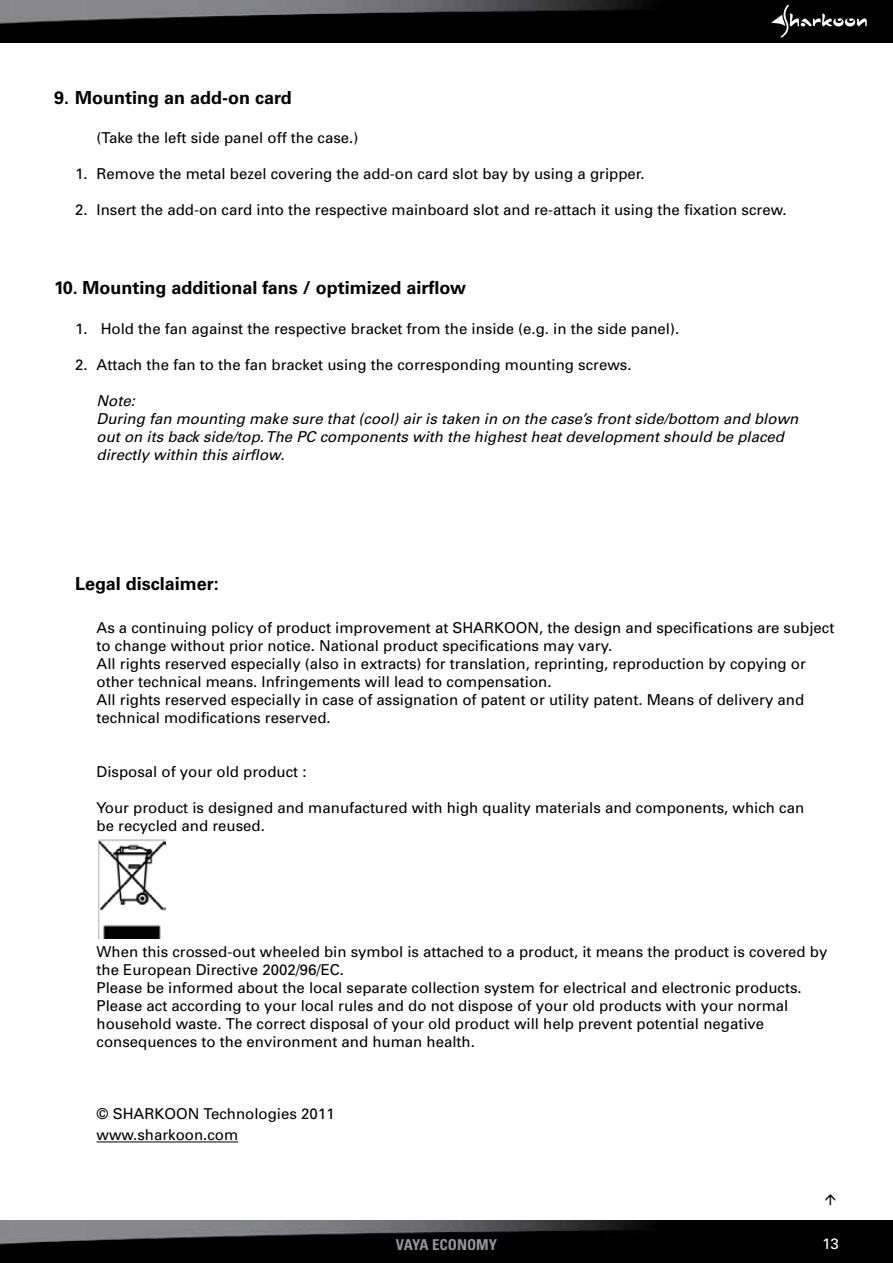
<style>
.page{position:relative;width:893px;height:1263px;background:#fff}
.page>*{position:absolute;margin:0;border:0;box-sizing:border-box;transform-origin:0 0}
.t1{font:700 18px "Univers";color:#000}
.t2{font:15px/18px "Univers";color:#000}
.t3{font:italic 15px/18px "Univers";color:#000}
.t4{font:700 condensed 15px "Univers";color:#939598}
.t5{font:15px "Univers";color:#fff}
</style>
<div class="page">
<img style="left:0;top:1221px;width:893px;height:42px">
<img style="left:0;top:0;width:893px;height:42px">
<svg style="left:771px;top:5px;width:96px;height:33px;background:#262626"></svg>
<hr style="left:97px;top:1141px;width:141px;height:1px;background:#000">
<img style="left:99px;top:840px;width:66px;height:99px">
<p class="t1" style="left:54px;top:87px;width:239px">9. Mounting an add-on card</p>
<p class="t2" style="left:97px;top:129px;width:263px">(Take the left side panel off the case.)</p>
<p class="t2" style="left:75px;top:165px;width:571px">1. Remove the metal bezel covering the add-on card slot bay by using a gripper.</p>
<p class="t2" style="left:75px;top:201px;width:713px">2. Insert the add-on card into the respective mainboard slot and re-attach it using the fixation screw.</p>
<p class="t1" style="left:54px;top:277px;width:414px">10. Mounting additional fans / optimized airflow</p>
<p class="t2" style="left:75px;top:320px;width:605px">1. Hold the fan against the respective bracket from the inside (e.g. in the side panel).</p>
<p class="t2" style="left:75px;top:356px;width:558px">2. Attach the fan to the fan bracket using the corresponding mounting screws.</p>
<p class="t3" style="left:97px;top:392px;width:703px">Note:<br>During fan mounting make sure that (cool) air is taken in on the case’s front side/bottom and blown out on its back side/top. The PC components with the highest heat development should be placed directly within this airflow.</p>
<p class="t1" style="left:75px;top:573px;width:145px">Legal disclaimer:</p>
<p class="t2" style="left:97px;top:619px;width:739px">As a continuing policy of product improvement at SHARKOON, the design and specifications are subject to change without prior notice. National product specifications may vary.<br>All rights reserved especially (also in extracts) for translation, reprinting, reproduction by copying or other technical means. Infringements will lead to compensation.<br>All rights reserved especially in case of assignation of patent or utility patent. Means of delivery and technical modifications reserved.</p>
<p class="t2" style="left:97px;top:763px;width:212px">Disposal of your old product :</p>
<p class="t2" style="left:97px;top:799px;width:709px">Your product is designed and manufactured with high quality materials and components, which can be recycled and reused.</p>
<p class="t2" style="left:97px;top:943px;width:732px">When this crossed-out wheeled bin symbol is attached to a product, it means the product is covered by the European Directive 2002/96/EC.<br>Please be informed about the local separate collection system for electrical and electronic products.<br>Please act according to your local rules and do not dispose of your old products with your normal household waste. The correct disposal of your old product will help prevent potential negative consequences to the environment and human health.</p>
<p class="t2" style="left:97px;top:1103px;width:240px;line-height:21.6px">© SHARKOON Technologies 2011 www.sharkoon.com</p>
<p class="t4" style="left:396px;top:1235px;width:103px">VAYA ECONOMY</p>
<p class="t5" style="left:822px;top:1235px;width:18px">13</p>
</div>
